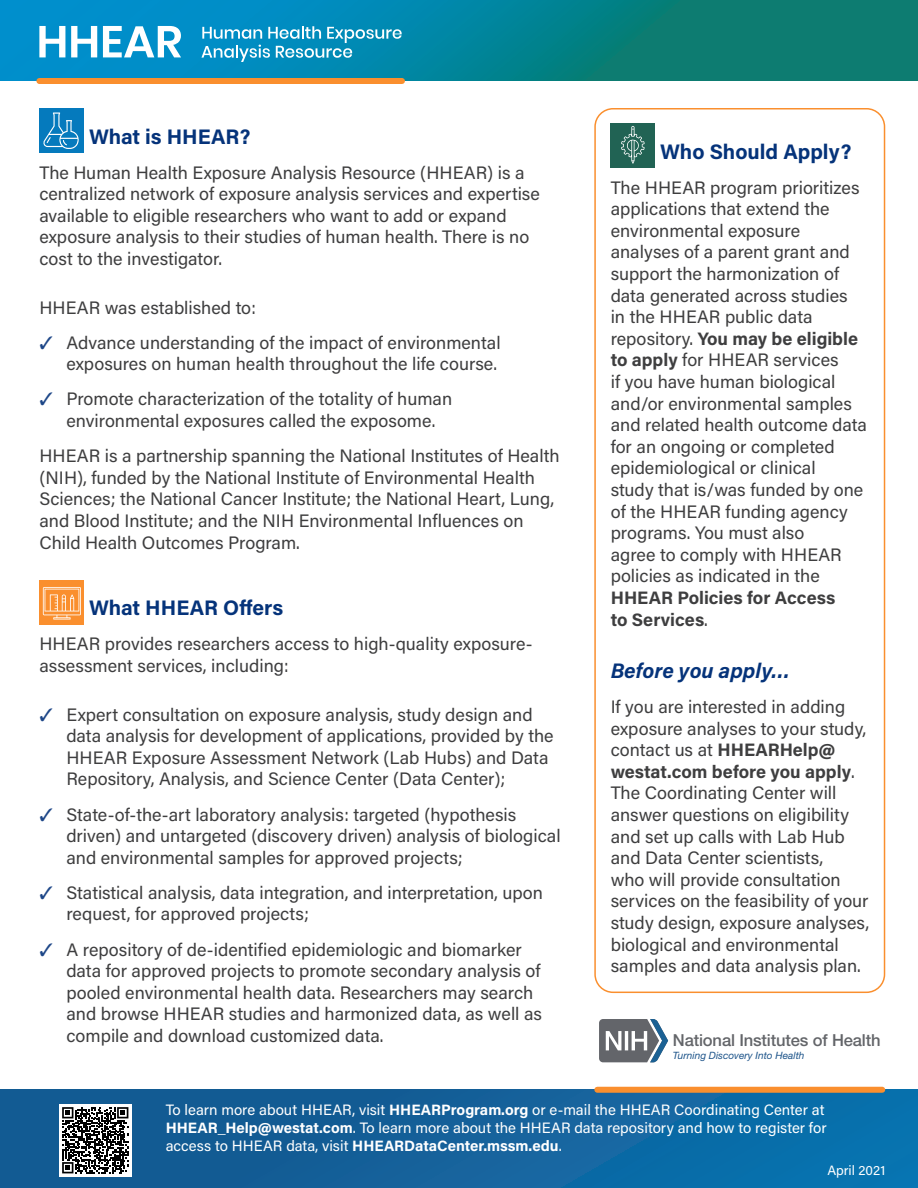
<style>
.page{position:relative;width:918px;height:1188px;background:#fff}
.page>*{position:absolute;margin:0;border:0;box-sizing:border-box;transform-origin:0 0}
.t1{font:700 21px "Acumin Pro";color:#05337a}
.t2{font:italic 700 21px "Acumin Pro";color:#05337a}
.t3{font:18px/21.6px "Acumin Pro";color:#3e3e3f}
.t4{font:700 18px/21.6px "Acumin Pro";color:#3e3e3f}
.t5{font:15px/18px "Acumin Pro";color:#fff}
.t6{font:13.5px "Acumin Pro";color:#fff}
.s1{color:#1e4788}
.s2{font-weight:700}
.s3{font-weight:400}
</style>
<div class="page">
<svg style="left:0;top:0;width:918px;height:81px"></svg>
<div style="left:0;top:1090px;width:918px;height:98px;background:linear-gradient(to right,#16568d,#0a71ae)"></div>
<svg style="left:39px;top:26px;width:26px;height:31px"></svg>
<svg style="left:71px;top:26px;width:26px;height:31px"></svg>
<svg style="left:103px;top:26px;width:78px;height:31px"></svg>
<svg style="left:201px;top:26px;width:201px;height:36px"></svg>
<div style="left:39px;top:78px;width:363px;height:6px;background:#fa8f2e"></div>
<div style="left:39px;top:108px;width:45px;height:45px;background:#057abd"></div>
<svg style="left:43px;top:113px;width:36px;height:36px"></svg>
<div style="left:39px;top:580px;width:45px;height:44px;background:#fa8f2e"></div>
<svg style="left:43px;top:587px;width:38px;height:33px"></svg>
<div style="left:594px;top:108px;width:291px;height:885px;border:2px solid #fa8f2e;border-radius:18px"></div>
<div style="left:611px;top:123px;width:44px;height:45px;background:#216354"></div>
<svg style="left:621px;top:126px;width:24px;height:38px"></svg>
<div style="left:59px;top:1104px;width:73px;height:73px;background:#fff"></div>
<svg style="left:62px;top:1107px;width:66px;height:66px"></svg>
<svg style="left:599px;top:1019px;width:69px;height:43px"></svg>
<div style="left:597px;top:1087px;width:285px;height:6px;background:#fa8f2e"></div>
<p class="t1" style="left:89px;top:121px;width:163px">What is HHEAR?</p>
<p class="t3" style="left:39px;top:161px;width:502px">The Human Health Exposure Analysis Resource (HHEAR) is a centralized network of exposure analysis services and expertise available to eligible researchers who want to add or expand exposure analysis to their studies of human health. There is no cost to the investigator.</p>
<p class="t3" style="left:39px;top:296px;width:218px">HHEAR was established to:</p>
<p class="t3" style="left:39px;top:331px;width:463px;text-align:right"><span class="s1">✓</span> Advance understanding of the impact of environmental exposures on human health throughout the life course.</p>
<p class="t3" style="left:39px;top:388px;width:414px;text-align:center"><span class="s1">✓</span> Promote characterization of the totality of human environmental exposures called the exposome.</p>
<p class="t3" style="left:39px;top:444px;width:522px">HHEAR is a partnership spanning the National Institutes of Health (NIH), funded by the National Institute of Environmental Health Sciences; the National Cancer Institute; the National Heart, Lung, and Blood Institute; and the NIH Environmental Influences on Child Health Outcomes Program.</p>
<p class="t1" style="left:89px;top:593px;width:196px">What HHEAR Offers</p>
<p class="t3" style="left:39px;top:633px;width:495px">HHEAR provides researchers access to high-quality exposure&shy;assessment services, including:</p>
<p class="t3" style="left:66px;top:703px;width:489px;text-indent:-27px"><span class="s1">✓</span> Expert consultation on exposure analysis, study design and data analysis for development of applications, provided by the HHEAR Exposure Assessment Network (Lab Hubs) and Data Repository, Analysis, and Science Center (Data Center);</p>
<p class="t3" style="left:66px;top:803px;width:496px;text-indent:-27px"><span class="s1">✓</span> State-of-the-art laboratory analysis: targeted (hypothesis driven) and untargeted (discovery driven) analysis of biological and environmental samples for approved projects;</p>
<p class="t3" style="left:66px;top:881px;width:478px;text-indent:-27px"><span class="s1">✓</span> Statistical analysis, data integration, and interpretation, upon request, for approved projects;</p>
<p class="t3" style="left:66px;top:938px;width:477px;text-indent:-27px"><span class="s1">✓</span> A repository of de-identified epidemiologic and biomarker data for approved projects to promote secondary analysis of pooled environmental health data. Researchers may search and browse HHEAR studies and harmonized data, as well as compile and download customized data.</p>
<p class="t1" style="left:660px;top:136px;width:193px">Who Should Apply?</p>
<p class="t3" style="left:611px;top:176px;width:258px">The HHEAR program prioritizes applications that extend the environmental exposure analyses of a parent grant and support the harmonization of data generated across studies<br>in the HHEAR public data repository. <span class="s2">You may be eligible to apply</span> for HHEAR services<br>if you have human biological and/or environmental samples and related health outcome data for an ongoing or completed epidemiological or clinical<br>study that is/was funded by one of the HHEAR funding agency programs. You must also<br>agree to comply with HHEAR policies as indicated in the</p>
<p class="t4" style="left:611px;top:586px;width:226px">HHEAR Policies for Access to Services<span class="s3">.</span></p>
<p class="t2" style="left:611px;top:656px;width:181px">Before you apply…</p>
<p class="t3" style="left:611px;top:695px;width:260px">If you are interested in adding exposure analyses to your study, contact us at <span class="s2">HHEARHelp@ westat.com before you apply</span>.<br>The Coordinating Center will answer questions on eligibility and set up calls with Lab Hub and Data Center scientists,<br>who will provide consultation services on the feasibility of your study design, exposure analyses, biological and environmental samples and data analysis plan.</p>
<p class="t5" style="left:166px;top:1100px;width:662px">To learn more about HHEAR, visit <span class="s2">HHEARProgram.org</span> or e-mail the HHEAR Coordinating Center at<br><span class="s2">HHEAR_Help@westat.com</span>. To learn more about the HHEAR data repository and how to register for access to HHEAR data, visit <span class="s2">HHEARDataCenter.mssm.edu</span>.</p>
<p class="t6" style="left:827px;top:1161px;width:59px">April 2021</p>
</div>
